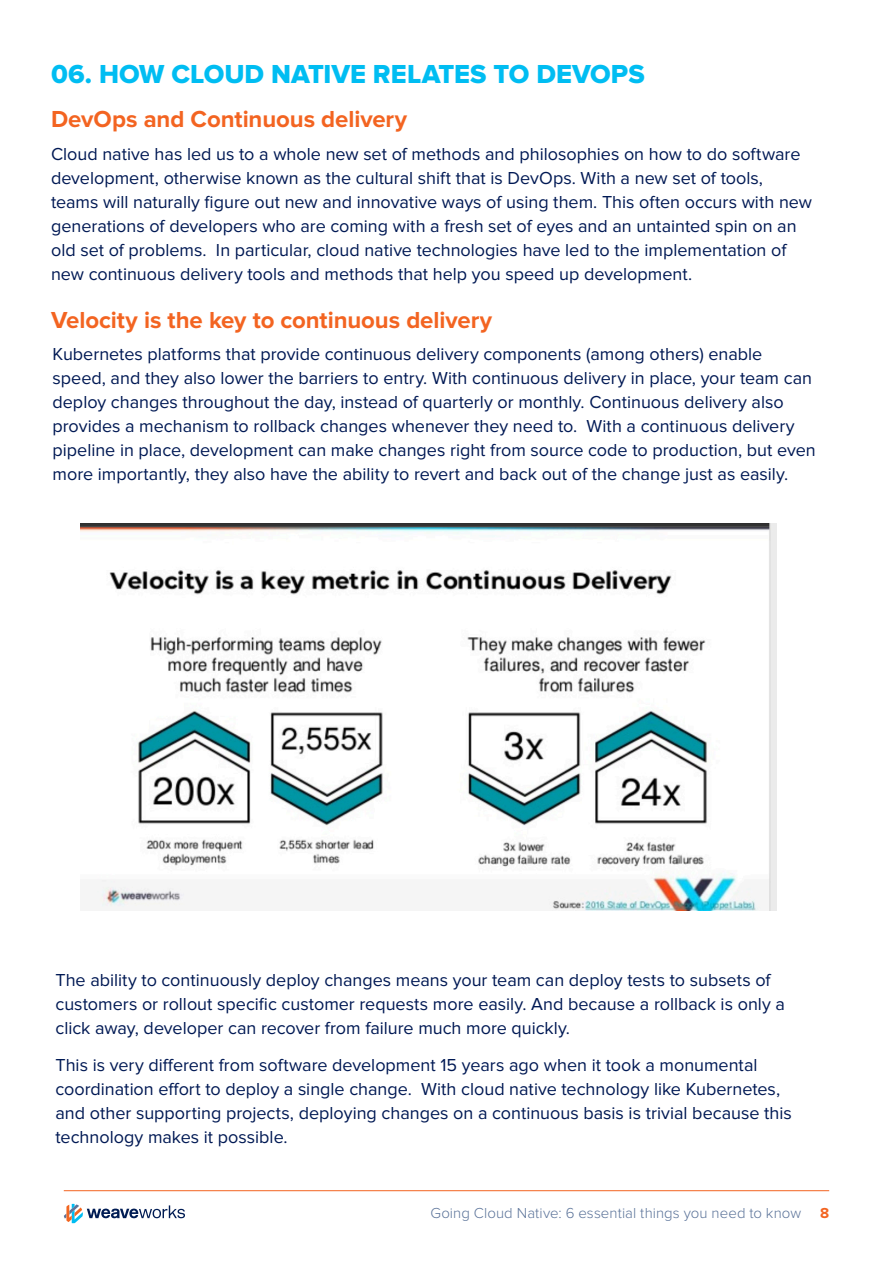
<style>
.page{position:relative;width:893px;height:1263px;background:#fff}
.page>*{position:absolute;margin:0;border:0;box-sizing:border-box;transform-origin:0 0}
.Heading{font:27px "Proxima Nova Extrabld";color:#00bdf2}
.Sub-heading{font:700 24px "Proxima Nova";letter-spacing:-.005em;color:#f36421}
.body_copy{font:18px/24px "Proxima Nova";color:#001954}
.t1{font:300 15px "Proxima Nova";letter-spacing:.005em;color:#5b7399}
.t2{font:700 15px "Proxima Nova";color:#f36421}
</style>
<div class="page">
<svg style="left:64px;top:1204px;width:121px;height:19px"></svg>
<hr style="left:64px;top:1190px;width:765px;height:1px;background:#f36421">
<img style="left:81px;top:523px;width:695px;height:387px">
<p class="Heading" style="left:51px;top:58px;width:595px">06. HOW CLOUD NATIVE RELATES TO DEVOPS</p>
<p class="Sub-heading" style="left:51px;top:105px;width:358px">DevOps and Continuous delivery</p>
<p class="body_copy" style="left:51px;top:142px;width:763px">Cloud native has led us to a whole new set of methods and philosophies on how to do software development, otherwise known as the cultural shift that is DevOps. With a new set of tools, teams will naturally figure out new and innovative ways of using them. This often occurs with new generations of developers who are coming with a fresh set of eyes and an untainted spin on an old set of problems. In particular, cloud native technologies have led to the implementation of new continuous delivery tools and methods that help you speed up development.</p>
<p class="Sub-heading" style="left:51px;top:306px;width:443px">Velocity is the key to continuous delivery</p>
<p class="body_copy" style="left:53px;top:343px;width:765px">Kubernetes platforms that provide continuous delivery components (among others) enable speed, and they also lower the barriers to entry. With continuous delivery in place, your team can deploy changes throughout the day, instead of quarterly or monthly. Continuous delivery also provides a mechanism to rollback changes whenever they need to. With a continuous delivery pipeline in place, development can make changes right from source code to production, but even more importantly, they also have the ability to revert and back out of the change just as easily.</p>
<p class="body_copy" style="left:56px;top:968px;width:731px">The ability to continuously deploy changes means your team can deploy tests to subsets of customers or rollout specific customer requests more easily. And because a rollback is only a click away, developer can recover from failure much more quickly.</p>
<p class="body_copy" style="left:56px;top:1053px;width:738px">This is very different from software development 15 years ago when it took a monumental coordination effort to deploy a single change. With cloud native technology like Kubernetes, and other supporting projects, deploying changes on a continuous basis is trivial because this technology makes it possible.</p>
<p class="t1" style="left:430px;top:1205px;width:372px">Going Cloud Native: 6 essential things you need to know</p>
<p class="t2" style="left:820px;top:1204px;width:11px">8</p>
</div>
